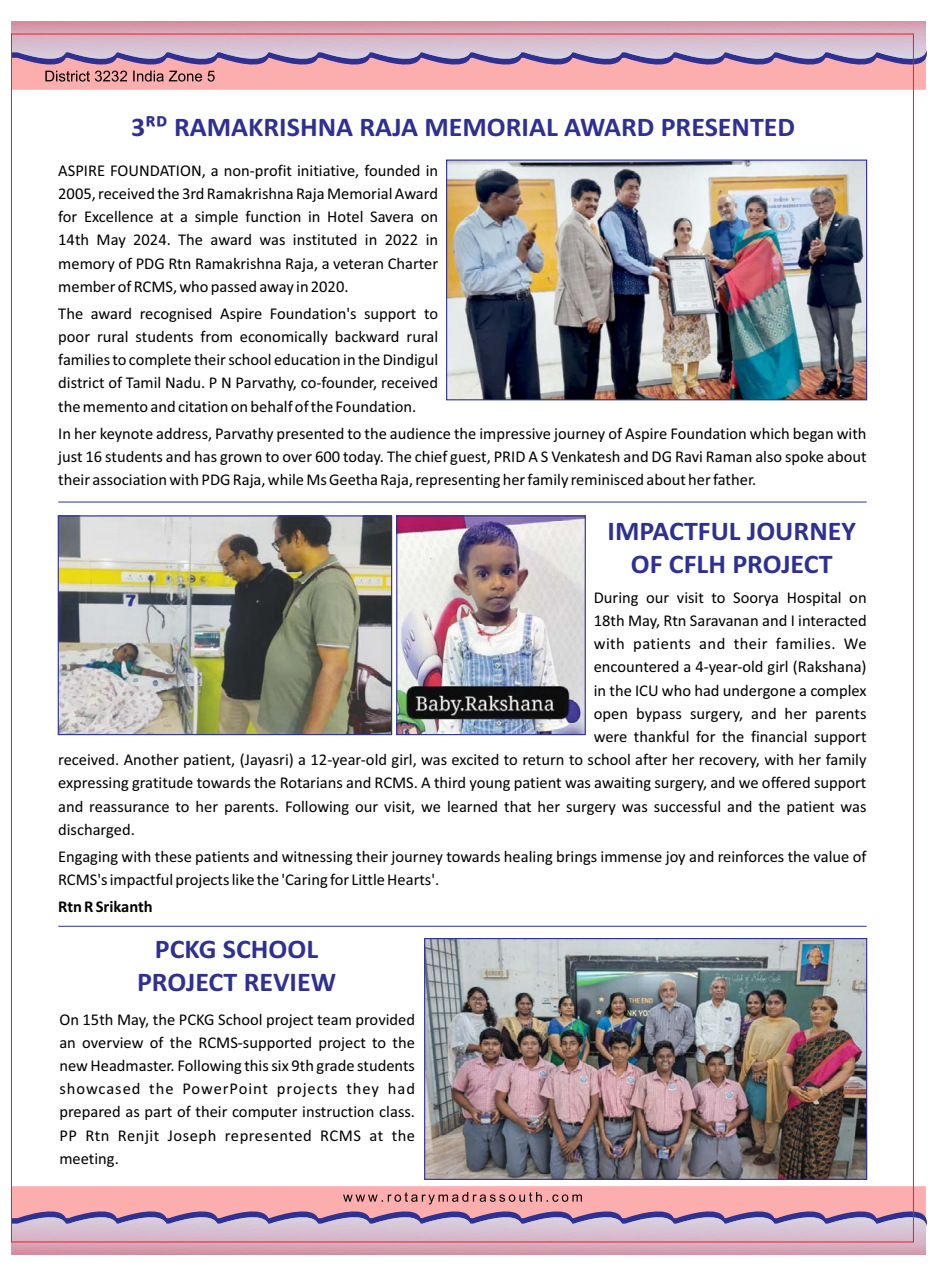
<style>
.page{position:relative;width:936px;height:1276px;background:#fff}
.page>*{position:absolute;margin:0;border:0;box-sizing:border-box;transform-origin:0 0}
.t1{font:700 27px/33px "Calibri";color:#2e3092;text-align:center;scale:1.04 1}
.t2{font:16.5px/23.1px "Calibri";color:#000}
.t3{font:16.5px "Calibri";letter-spacing:.03em;color:#000}
.t4{font:16.5px "Calibri";letter-spacing:.055em;color:#000}
.t5{font:700 16.5px "Calibri";color:#000}
.t6{font:16.5px "Calibri";letter-spacing:.06em;color:#000}
</style>
<div class="page">
<svg style="left:11px;top:1186px;width:914px;height:69px;background:#f5abae"></svg>
<svg style="left:13px;top:82px;width:912px;height:8px;background:#fbaeae"></svg>
<svg style="left:11px;top:21px;width:915px;height:61px;background:#d1a1b4"></svg>
<svg style="left:11px;top:1192px;width:915px;height:62px;background:#d2a2b4"></svg>
<img style="left:426px;top:940px;width:439px;height:237px">
<div style="left:424px;top:938px;width:443px;height:241px;border:1px solid #2e3092"></div>
<img style="left:448px;top:161px;width:417px;height:237px">
<div style="left:446px;top:159px;width:421px;height:241px;border:1px solid #2e3092"></div>
<hr style="left:58px;top:501px;width:808px;height:1px;background:#2e3092">
<img style="left:60px;top:517px;width:330px;height:216px">
<div style="left:58px;top:515px;width:334px;height:220px;border:1px solid #2e3092"></div>
<img style="left:398px;top:517px;width:185px;height:216px">
<div style="left:396px;top:515px;width:189px;height:220px;border:1px solid #2e3092"></div>
<hr style="left:58px;top:926px;width:808px;height:1px;background:#2e3092">
<h1 class="t1" style="left:131px;top:110px;width:15px">3</h1>
<p class="t2" style="left:58px;top:158px;width:381px;text-align:right">ASPIRE FOUNDATION a, non-profit initiative, founded in 2005,receivedthe3rdRamakrishnaRajaMemorialAward for Excellence at a simple function in Hotel Savera on was instituted in 2022 in</p>
<h1 class="t1" style="left:174px;top:110px;width:598px">RAMAKRISHNA RAJA MEMORIAL AWARD PRESENTED</h1>
<p class="t2" style="left:58px;top:228px;width:381px">14th May 2024. The award<br>memory of PDG Rtn Ramakrishna Raja a, veteran Charter memberofRCMS,whopassedawayin2020.</p>
<p class="t2" style="left:424px;top:301px;width:16px">to</p>
<p class="t2" style="left:270px;top:301px;width:88px">Foundation s'</p>
<p class="t2" style="left:58px;top:301px;width:381px">The<br>poor rural students from economically backward rural familiestocompletetheirschooleducationintheDindigul district of Tamil Nadu NP. Parvathy, co-founder, received themementoandcitationonbehalfoftheFoundation.</p>
<p class="t2" style="left:58px;top:421px;width:809px;text-align:justify">In her keynote address, Parvathy presented to the audience the impressive journey of Aspire Foundation which began with just 16 students and has grown to over 600 today. The chief guest, PRID SA Venkatesh and DG Ravi Raman also spoke about theirassociationwithPDGRaja,whileMsGeethaRaja,representingherfamilyreminiscedaboutherfather.</p>
<h1 class="t1" style="left:607px;top:514px;width:240px">IMPACTFUL JOURNEY<br>OF CFLH PROJECT</h1>
<p class="t2" style="left:849px;top:585px;width:19px">on</p>
<p class="t2" style="left:91px;top:301px;width:43px">award</p>
<p class="t2" style="left:140px;top:301px;width:74px">recognised</p>
<p class="t2" style="left:220px;top:301px;width:44px">Aspire</p>
<p class="t2" style="left:364px;top:301px;width:54px">support</p>
<p class="t2" style="left:786px;top:585px;width:56px">Hospital</p>
<p class="t2" style="left:593px;top:585px;width:46px">During</p>
<p class="t2" style="left:593px;top:608px;width:274px">18th May, Rtn Saravanan and I interacted</p>
<p class="t2" style="left:843px;top:632px;width:24px">We</p>
<p class="t2" style="left:677px;top:585px;width:29px">visit</p>
<p class="t2" style="left:733px;top:585px;width:47px">Soorya</p>
<p class="t2" style="left:711px;top:585px;width:16px">to</p>
<p class="t2" style="left:646px;top:585px;width:25px">our</p>
<p class="t3" style="left:775px;top:632px;width:61px">families.</p>
<p class="t2" style="left:593px;top:632px;width:33px">with</p>
<p class="t2" style="left:593px;top:655px;width:274px">encountered a 4-year-old girl (Rakshana(</p>
<p class="t2" style="left:593px;top:678px;width:274px">in the ICU who had undergone a complex</p>
<p class="t2" style="left:815px;top:701px;width:53px">parents</p>
<p class="t2" style="left:733px;top:632px;width:35px">their</p>
<p class="t2" style="left:699px;top:632px;width:28px">and</p>
<p class="t3" style="left:633px;top:632px;width:59px">patients</p>
<p class="t2" style="left:636px;top:701px;width:47px">bypass</p>
<p class="t2" style="left:784px;top:701px;width:24px">her</p>
<p class="t2" style="left:751px;top:701px;width:27px">and</p>
<p class="t2" style="left:593px;top:701px;width:36px">open</p>
<p class="t2" style="left:593px;top:724px;width:274px">were thankful for the financial support</p>
<p class="t2" style="left:58px;top:747px;width:809px">received. Another patient (, Jayasri a) 12-year-old girl, was excited to return to school after her recovery, with her family</p>
<p class="t2" style="left:58px;top:771px;width:809px">expressing gratitude towards the Rotarians and RCMS A. third young patient was awaiting surgery, and we offered support</p>
<p class="t2" style="left:58px;top:794px;width:809px">and reassurance to her parents. Following our visit, we learned that her surgery was successful and the patient was</p>
<p class="t2" style="left:58px;top:817px;width:78px">discharged.</p>
<p class="t2" style="left:58px;top:844px;width:809px">Engaging with these patients and witnessing their journey towards healing brings immense joy and reinforces the value of<br>RCMS s' impactfulprojectslikethe'CaringforLittleHearts .'</p>
<p class="t5" style="left:58px;top:895px;width:96px">RtnRSrikanth</p>
<p class="t2" style="left:690px;top:701px;width:55px">surgery,</p>
<h1 class="t1" style="left:137px;top:932px;width:193px">PCKG SCHOOL<br>PROJECT REVIEW</h1>
<p class="t2" style="left:59px;top:1007px;width:357px;text-align:right">On 15th May, the PCKG School project team provided an overview of the RCMS-supported project to the new Headmaster. Followingthis six 9th grade students had</p>
<p class="t4" style="left:59px;top:1077px;width:83px">showcased</p>
<p class="t2" style="left:59px;top:1100px;width:357px">prepared as part of their computer instruction class.</p>
<p class="t2" style="left:391px;top:1123px;width:25px">the</p>
<p class="t2" style="left:149px;top:1076px;width:26px">the</p>
<p class="t2" style="left:346px;top:1076px;width:34px">they</p>
<p class="t4" style="left:182px;top:1077px;width:87px">PowerPoint</p>
<p class="t6" style="left:277px;top:1077px;width:62px">projects</p>
<p class="t2" style="left:168px;top:1123px;width:50px">Joseph</p>
<p class="t3" style="left:225px;top:1123px;width:88px">represented</p>
<p class="t2" style="left:118px;top:1123px;width:43px">Renjit</p>
<p class="t2" style="left:320px;top:1123px;width:42px">RCMS</p>
<p class="t2" style="left:59px;top:1123px;width:61px">PP meeting.</p>
<p class="t2" style="left:85px;top:1123px;width:26px">Rtn</p>
<p class="t2" style="left:369px;top:1123px;width:15px">at</p>
</div>
